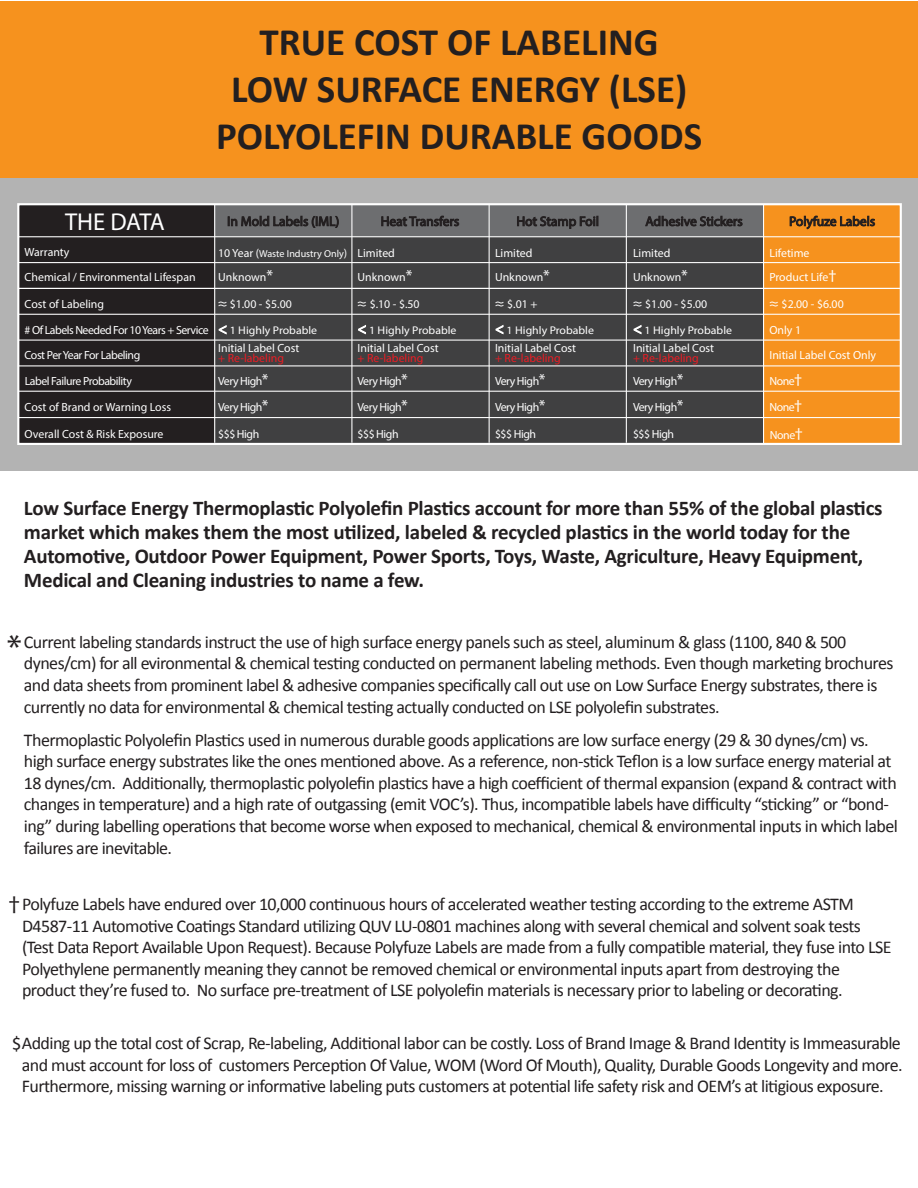
<style>
.page{position:relative;width:918px;height:1188px;background:#fff}
.page>*{position:absolute;margin:0;border:0;box-sizing:border-box;transform-origin:0 0}
.t1{font:700 39px/46.8px "Calibri";color:#231f20;text-align:center}
.t2{font:36.3px "Myriad Pro";color:#231f20}
.t3{font:24.45px "Myriad Pro";letter-spacing:-.015em;color:#fff}
.t4{font:23.25px "Myriad Pro";color:#231f20}
.t5{font:700 21px/24px "Calibri";letter-spacing:-.01em;color:#231f20}
.t6{font:18px/21.6px "Calibri";letter-spacing:-.03em;color:#231f20}
.t7{font:13.5px "Myriad Pro";color:#231f20}
.t8{font:11.85px/25.2px "Myriad Pro";color:#fff}
.t9{font:11.85px/25.3px "Myriad Pro";letter-spacing:-.04em;color:#fff}
.t10{font:11.85px "Myriad Pro";color:#ec1c24}
.t11{font:11.85px "Myriad Pro";letter-spacing:-.035em;color:#fff}
.t12{font:11.25px "Myriad Pro";color:#fff;scale:1.06 1}
.t13{font:10.2px "Myriad Pro";color:#fff}
.s1{font-size:11.85px}
.s2{font-size:16.2px}
.s3{font-size:15px}
.s4{font-family:"Myriad Pro";font-size:19.2px}
</style>
<div class="page">
<div style="left:0;top:1px;width:918px;height:177px;background:#f6921e"></div>
<div style="left:0;top:178px;width:918px;height:293px;background:#b3b3b3"></div>
<div style="left:18px;top:205px;width:196px;height:239px;background:#231f20"></div>
<div style="left:626px;top:234px;width:138px;height:210px;background:#404041"></div>
<div style="left:489px;top:234px;width:137px;height:210px;background:#404041"></div>
<div style="left:352px;top:234px;width:137px;height:210px;background:#404041"></div>
<div style="left:215px;top:234px;width:137px;height:210px;background:#404041"></div>
<div style="left:215px;top:205px;width:549px;height:32px;background:#6d6e70"></div>
<svg style="left:228px;top:215px;width:111px;height:13px"></svg>
<svg style="left:381px;top:215px;width:78px;height:11px"></svg>
<svg style="left:517px;top:215px;width:81px;height:14px"></svg>
<svg style="left:645px;top:215px;width:98px;height:12px"></svg>
<hr style="left:214px;top:205px;width:1px;height:238px;background:#fff">
<hr style="left:351px;top:204px;width:1px;height:239px;background:#fff">
<hr style="left:489px;top:204px;width:1px;height:239px;background:#fff">
<hr style="left:626px;top:204px;width:1px;height:239px;background:#fff">
<div style="left:764px;top:205px;width:137px;height:239px;background:#f6921e"></div>
<hr style="left:18px;top:236px;width:883px;height:1px;background:#fff">
<svg style="left:790px;top:215px;width:85px;height:14px"></svg>
<hr style="left:763px;top:205px;width:1px;height:239px;background:#fff">
<hr style="left:18px;top:262px;width:883px;height:1px;background:#fff">
<hr style="left:18px;top:288px;width:883px;height:1px;background:#fff">
<hr style="left:18px;top:314px;width:883px;height:1px;background:#fff">
<hr style="left:18px;top:340px;width:883px;height:1px;background:#fff">
<hr style="left:18px;top:365px;width:883px;height:1px;background:#fff">
<hr style="left:18px;top:391px;width:883px;height:1px;background:#fff">
<svg style="left:219px;top:325px;width:8px;height:9px"></svg>
<svg style="left:358px;top:325px;width:8px;height:9px"></svg>
<svg style="left:495px;top:325px;width:8px;height:9px"></svg>
<svg style="left:634px;top:325px;width:7px;height:9px"></svg>
<hr style="left:18px;top:417px;width:883px;height:1px;background:#fff">
<div style="left:17px;top:203px;width:885px;height:242px;border:2px solid #fff"></div>
<h1 class="t1" style="left:216px;top:19px;width:488px">TRUE COST OF LABELING<br>LOW SURFACE ENERGY (LSE)<br>POLYOLEFIN DURABLE GOODS</h1>
<h3 class="t3" style="left:65px;top:207px;width:101px">THE DATA</h3>
<p class="t8" style="left:25px;top:239px;width:172px">Warranty<br>Chemical / Environmental Lifespan</p>
<p class="t9" style="left:25px;top:291px;width:186px">Cost of Labeling<br># Of Labels Needed For 10 Years + Service</p>
<p class="t11" style="left:25px;top:348px;width:117px">Cost Per Year For Labeling</p>
<p class="t7" style="left:789px;top:213px;width:88px">Polyfuze Labels</p>
<p class="t13" style="left:218px;top:247px;width:178px"><span class="s1">10 Year (</span>Waste Industry Only<span class="s1">) Limited</span></p>
<p class="t8" style="left:495px;top:240px;width:39px">Limited</p>
<p class="t8" style="left:633px;top:240px;width:39px">Limited</p>
<p class="t8" style="left:769px;top:240px;width:42px">Lifetime</p>
<p class="t8" style="left:218px;top:265px;width:56px">Unknown<span class="s2">*</span></p>
<p class="t8" style="left:358px;top:265px;width:56px">Unknown<span class="s2">*</span></p>
<p class="t8" style="left:495px;top:265px;width:56px">Unknown<span class="s2">*</span></p>
<p class="t8" style="left:633px;top:265px;width:56px">Unknown<span class="s2">*</span></p>
<p class="t8" style="left:769px;top:265px;width:69px">Product Life<span class="s2">†</span></p>
<p class="t8" style="left:218px;top:291px;width:75px"><span class="s3">≈</span> $1.00 - $5.00</p>
<p class="t8" style="left:358px;top:291px;width:64px"><span class="s3">≈</span> $.10 - $.50</p>
<p class="t8" style="left:495px;top:291px;width:44px"><span class="s3">≈</span> $.01 +</p>
<p class="t8" style="left:633px;top:291px;width:76px"><span class="s3">≈</span> $1.00 - $5.00</p>
<p class="t8" style="left:769px;top:291px;width:76px"><span class="s3">≈</span> $2.00 - $6.00</p>
<p class="t12" style="left:218px;top:323px;width:95px"><span class="s3">&lt;</span> 1 Highly Probable</p>
<p class="t12" style="left:358px;top:323px;width:95px"><span class="s3">&lt;</span> 1 Highly Probable</p>
<p class="t12" style="left:495px;top:323px;width:95px"><span class="s3">&lt;</span> 1 Highly Probable</p>
<p class="t12" style="left:633px;top:323px;width:95px"><span class="s3">&lt;</span> 1 Highly Probable</p>
<p class="t8" style="left:769px;top:317px;width:33px">Only 1</p>
<p class="t8" style="left:218px;top:335px;width:83px">Initial Label Cost</p>
<p class="t10" style="left:218px;top:351px;width:67px">+ Re-labeling</p>
<p class="t8" style="left:358px;top:335px;width:83px">Initial Label Cost</p>
<p class="t10" style="left:358px;top:351px;width:67px">+ Re-labeling</p>
<p class="t8" style="left:495px;top:335px;width:83px">Initial Label Cost</p>
<p class="t10" style="left:495px;top:351px;width:67px">+ Re-labeling</p>
<p class="t8" style="left:633px;top:335px;width:83px">Initial Label Cost</p>
<p class="t10" style="left:633px;top:351px;width:67px">+ Re-labeling</p>
<p class="t8" style="left:769px;top:342px;width:108px">Initial Label Cost Only</p>
<p class="t11" style="left:25px;top:374px;width:109px">Label Failure Probability</p>
<p class="t9" style="left:218px;top:368px;width:52px">Very High<span class="s2">*</span></p>
<p class="t9" style="left:358px;top:368px;width:52px">Very High<span class="s2">*</span></p>
<p class="t9" style="left:495px;top:368px;width:52px">Very High<span class="s2">*</span></p>
<p class="t9" style="left:633px;top:368px;width:52px">Very High<span class="s2">*</span></p>
<p class="t8" style="left:769px;top:368px;width:34px">None<span class="s2">†</span></p>
<p class="t9" style="left:218px;top:395px;width:52px">Very High<span class="s2">*</span></p>
<p class="t9" style="left:358px;top:395px;width:52px">Very High<span class="s2">*</span></p>
<p class="t9" style="left:495px;top:395px;width:52px">Very High<span class="s2">*</span></p>
<p class="t9" style="left:633px;top:395px;width:52px">Very High<span class="s2">*</span></p>
<p class="t8" style="left:769px;top:395px;width:34px">None<span class="s2">†</span></p>
<p class="t8" style="left:358px;top:421px;width:43px">$$$ High</p>
<p class="t8" style="left:495px;top:421px;width:43px">$$$ High</p>
<p class="t8" style="left:633px;top:421px;width:43px">$$$ High</p>
<p class="t8" style="left:25px;top:395px;width:148px">Cost of Brand or Warning Loss</p>
<p class="t8" style="left:25px;top:421px;width:140px">Overall Cost &amp; Risk Exposure</p>
<p class="t8" style="left:218px;top:421px;width:43px">$$$ High</p>
<p class="t8" style="left:770px;top:422px;width:34px">None<span class="s2">†</span></p>
<p class="t5" style="left:24px;top:496px;width:860px">Low Surface Energy Thermoplastic Polyolefin Plastics account for more than 55% of the global plastics market which makes them the most utilized, labeled &amp; recycled plastics in the world today for the Automotive, Outdoor Power Equipment, Power Sports, Toys, Waste, Agriculture, Heavy Equipment, Medical and Cleaning industries to name a few.</p>
<p class="t6" style="left:24px;top:631px;width:871px">Current labeling standards instruct the use of high surface energy panels such as steel, aluminum &amp; glass (1100, 840 &amp; 500 dynes/cm) for all evironmental &amp; chemical testing conducted on permanent labeling methods. Even though marketing brochures and data sheets from prominent label &amp; adhesive companies specifically call out use on Low Surface Energy substrates, there is currently no data for environmental &amp; chemical testing actually conducted on LSE polyolefin substrates.</p>
<p class="t6" style="left:24px;top:729px;width:875px">Thermoplastic Polyolefin Plastics used in numerous durable goods applications are low surface energy (29 &amp; 30 dynes/cm) vs. high surface energy substrates like the ones mentioned above. As a reference, non-stick Teflon is a low surface energy material at 18 dynes/cm. Additionally, thermoplastic polyolefin plastics have a high coefficient of thermal expansion (expand &amp; contract with changes in temperature) and a high rate of outgassing (emit VOC’s). Thus, incompatible labels have difficulty “sticking” or “bond&shy;ing” during labelling operations that become worse when exposed to mechanical, chemical &amp; environmental inputs in which label failures are inevitable.</p>
<h2 class="t2" style="left:7px;top:626px;width:17px">*</h2>
<p class="t4" style="left:9px;top:890px;width:13px">†</p>
<p class="t6" style="left:22px;top:893px;width:871px">Polyfuze Labels have endured over 10,000 continuous hours of accelerated weather testing according to the extreme ASTM D4587-11 Automotive Coatings Standard utilizing QUV LU-0801 machines along with several chemical and solvent soak tests (Test Data Report Available Upon Request). Because Polyfuze Labels are made from a fully compatible material, they fuse into LSE Polyethylene permanently meaning they cannot be removed chemical or environmental inputs apart from destroying the product they’re fused to. No surface pre-treatment of LSE polyolefin materials is necessary prior to labeling or decorating.</p>
<p class="t6" style="left:12px;top:1032px;width:892px;text-align:center"><span class="s4">$</span>Adding up the total cost of Scrap, Re-labeling, Additional labor can be costly. Loss of Brand Image &amp; Brand Identity is Immeasurable and must account for loss of customers Perception Of Value, WOM (Word Of Mouth), Quality, Durable Goods Longevity and more.<br>Furthermore, missing warning or informative labeling puts customers at potential life safety risk and OEM’s at litigious exposure.</p>
</div>
